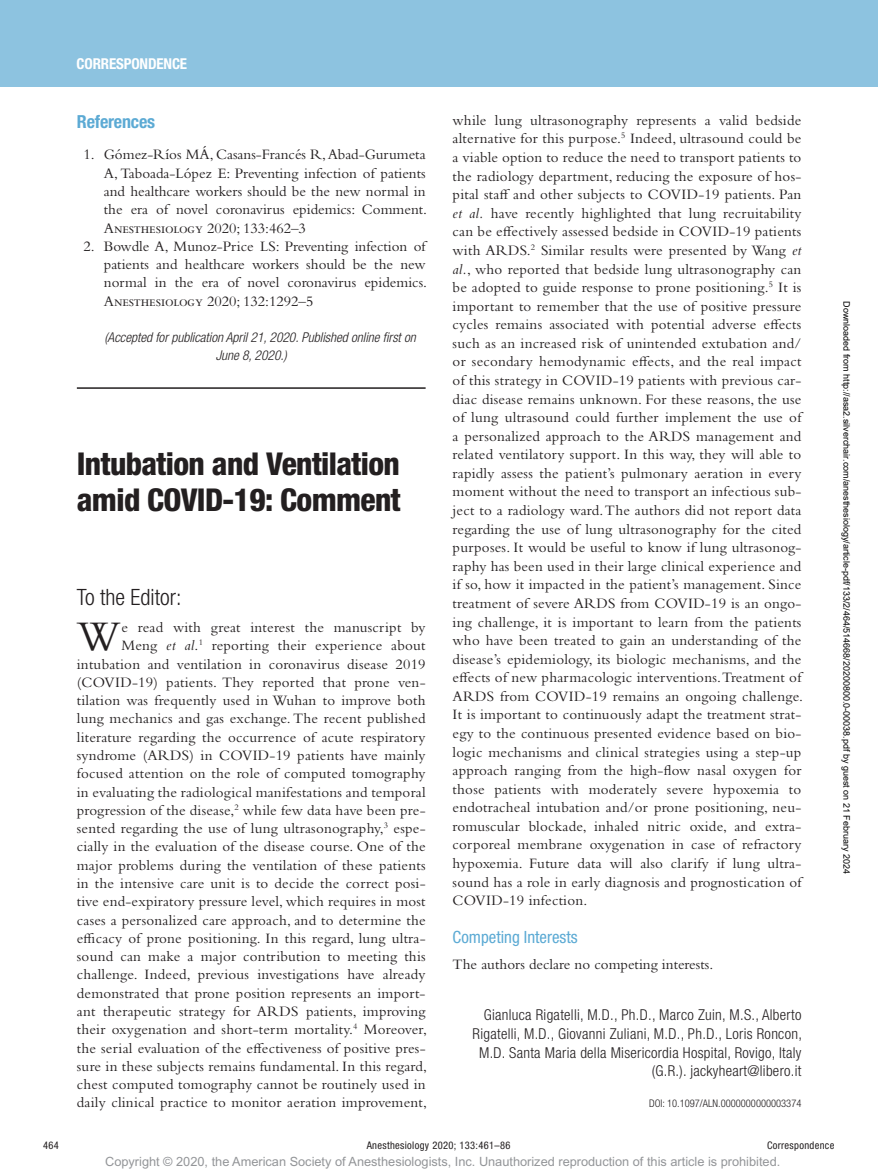
<style>
.page{position:relative;width:878px;height:1175px;background:#fff}
.page>*{position:absolute;margin:0;border:0;box-sizing:border-box;transform-origin:0 0}
.t1{font:43.95px "Bembo Std";color:#231f20}
.t2{font:800 condensed 31.5px/36.3px "Helvetica Neue LT Std";letter-spacing:-.02em;color:#231f20}
.t3{font:300 condensed 22.5px "Helvetica Neue LT Std";color:#231f20}
.t4{font:700 condensed 18px "Helvetica Neue LT Std";color:#5caad4}
.t5{font:condensed 16.8px "Helvetica Neue LT Std";color:#5caad4}
.t6{font:15px/18.6px "Bembo Std";letter-spacing:.015em;color:#231f20;text-align:justify}
.t7{font:300 condensed 15px/18.6px "Helvetica Neue LT Std";letter-spacing:.02em;color:#231f20;text-align:right}
.t8{font:700 condensed 15px "Helvetica Neue LT Std";letter-spacing:-.01em;color:#fff}
.t9{font:italic 300 condensed 13.5px/18.3px "Helvetica Neue LT Std";color:#231f20}
.t10{font:12.75px "Arial MT Std";color:#939598}
.t11{font:condensed 10.5px "Helvetica Neue LT Std";letter-spacing:.03em;color:#231f20}
.t12{font:300 condensed 10.5px "Helvetica Neue LT Std";color:#231f20}
.t13{font:9px "Arial";color:#000}
.s1{font-style:italic}
</style>
<div class="page">
<div style="left:0;top:0;width:878px;height:86px;background:#8dc3e0"></div>
<hr style="left:77px;top:387px;width:348px;height:2px;background:#231f20">
<p class="t8" style="left:77px;top:54px;width:112px">CORRESPONDENCE</p>
<p class="t4" style="left:77px;top:110px;width:80px">References</p>
<p class="t6" style="left:104px;top:145px;width:325px;text-indent:-20px">1. Gómez-Ríos MÁ, Casans-Francés R, Abad-Gurumeta A, Taboada-López E: Preventing infection of patients and healthcare workers should be the new normal in the era of novel coronavirus epidemics: Comment.<br>Anesthesiology 2020; 133:462–3</p>
<p class="t6" style="left:104px;top:237px;width:325px;text-indent:-20px">2. Bowdle A, Munoz-Price LS: Preventing infection of patients and healthcare workers should be the new normal in the era of novel coronavirus epidemics.<br>Anesthesiology 2020; 132:1292–5</p>
<p class="t9" style="left:216px;top:328px;width:202px;text-indent:-111px">(Accepted for publication April 21, 2020. Published online first on<br>June 8, 2020.)</p>
<h2 class="t2" style="left:77px;top:445px;width:325px">Intubation and Ventilation amid COVID-19: Comment</h2>
<h3 class="t3" style="left:77px;top:584px;width:106px">To the Editor:</h3>
<h1 class="t1" style="left:77px;top:611px;width:45px">W</h1>
<p class="t6" style="left:77px;top:618px;width:352px;text-align:right">e read with great interest the manuscript by<br>Meng <span class="s1">et al</span>.<sup>1</sup> reporting their experience about intubation and ventilation in coronavirus disease 2019 (COVID-19) patients. They reported that prone ven&shy;tilation was frequently used in Wuhan to improve both lung mechanics and gas exchange. The recent published literature regarding the occurrence of acute respiratory syndrome (ARDS) in COVID-19 patients have mainly focused attention on the role of computed tomography in evaluating the radiological manifestations and temporal progression of the disease,<sup>2</sup> while few data have been pre&shy;sented regarding the use of lung ultrasonography,<sup>3</sup> espe&shy;cially in the evaluation of the disease course. One of the major problems during the ventilation of these patients in the intensive care unit is to decide the correct posi&shy;tive end-expiratory pressure level, which requires in most cases a personalized care approach, and to determine the efficacy of prone positioning. In this regard, lung ultra&shy;sound can make a major contribution to meeting this challenge. Indeed, previous investigations have already demonstrated that prone position represents an import&shy;ant therapeutic strategy for ARDS patients, improving their oxygenation and short-term mortality.<sup>4</sup> Moreover, the serial evaluation of the effectiveness of positive pres&shy;sure in these subjects remains fundamental. In this regard, chest computed tomography cannot be routinely used in daily clinical practice to monitor aeration improvement,</p>
<p class="t6" style="left:452px;top:111px;width:352px">while lung ultrasonography represents a valid bedside alternative for this purpose.<sup>5</sup> Indeed, ultrasound could be a viable option to reduce the need to transport patients to the radiology department, reducing the exposure of hos&shy;pital staff and other subjects to COVID-19 patients. Pan <span class="s1">et al.</span> have recently highlighted that lung recruitability can be effectively assessed bedside in COVID-19 patients with ARDS.<sup>2</sup> Similar results were presented by Wang <span class="s1">et al.</span>, who reported that bedside lung ultrasonography can be adopted to guide response to prone positioning.<sup>5</sup> It is important to remember that the use of positive pressure cycles remains associated with potential adverse effects such as an increased risk of unintended extubation and/ or secondary hemodynamic effects, and the real impact of this strategy in COVID-19 patients with previous car&shy;diac disease remains unknown. For these reasons, the use of lung ultrasound could further implement the use of a personalized approach to the ARDS management and related ventilatory support. In this way, they will able to rapidly assess the patient’s pulmonary aeration in every moment without the need to transport an infectious sub&shy;ject to a radiology ward. The authors did not report data regarding the use of lung ultrasonography for the cited purposes. It would be useful to know if lung ultrasonog&shy;raphy has been used in their large clinical experience and if so, how it impacted in the patient’s management. Since treatment of severe ARDS from COVID-19 is an ongo&shy;ing challenge, it is important to learn from the patients who have been treated to gain an understanding of the disease’s epidemiology, its biologic mechanisms, and the effects of new pharmacologic interventions. Treatment of ARDS from COVID-19 remains an ongoing challenge.<br>It is important to continuously adapt the treatment strat&shy;egy to the continuous presented evidence based on bio&shy;logic mechanisms and clinical strategies using a step-up approach ranging from the high-flow nasal oxygen for those patients with moderately severe hypoxemia to endotracheal intubation and/or prone positioning, neu&shy;romuscular blockade, inhaled nitric oxide, and extra&shy;corporeal membrane oxygenation in case of refractory hypoxemia. Future data will also clarify if lung ultra&shy;sound has a role in early diagnosis and prognostication of COVID-19 infection.</p>
<p class="t5" style="left:452px;top:927px;width:126px">Competing Interests</p>
<p class="t6" style="left:452px;top:954px;width:262px">The authors declare no competing interests.</p>
<p class="t7" style="left:472px;top:1005px;width:331px">Gianluca Rigatelli, M.D., Ph.D., Marco Zuin, M.S., Alberto Rigatelli, M.D., Giovanni Zuliani, M.D., Ph.D., Loris Roncon, M.D. Santa Maria della Misericordia Hospital, Rovigo, Italy (G.R.). jackyheart@libero.it</p>
<p class="t12" style="left:649px;top:1097px;width:154px">DOI: 10.1097/ALN.0000000000003374</p>
<p class="t13" style="left:850px;top:301px;width:574px;rotate:90deg">Downloaded from http://asa2.silverchair.com/anesthesiology/article-pdf/133/2/464/514668/20200800.0-00038.pdf by guest on 21 February 2024</p>
<p class="t11" style="left:43px;top:1139px;width:17px">464</p>
<p class="t11" style="left:367px;top:1139px;width:145px">Anesthesiology 2020; 133:461–86</p>
<p class="t11" style="left:767px;top:1139px;width:69px">Correspondence</p>
<p class="t10" style="left:105px;top:1154px;width:676px">Copyright © 2020, the American Society of Anesthesiologists, Inc. Unauthorized reproduction of this article is prohibited.</p>
</div>
